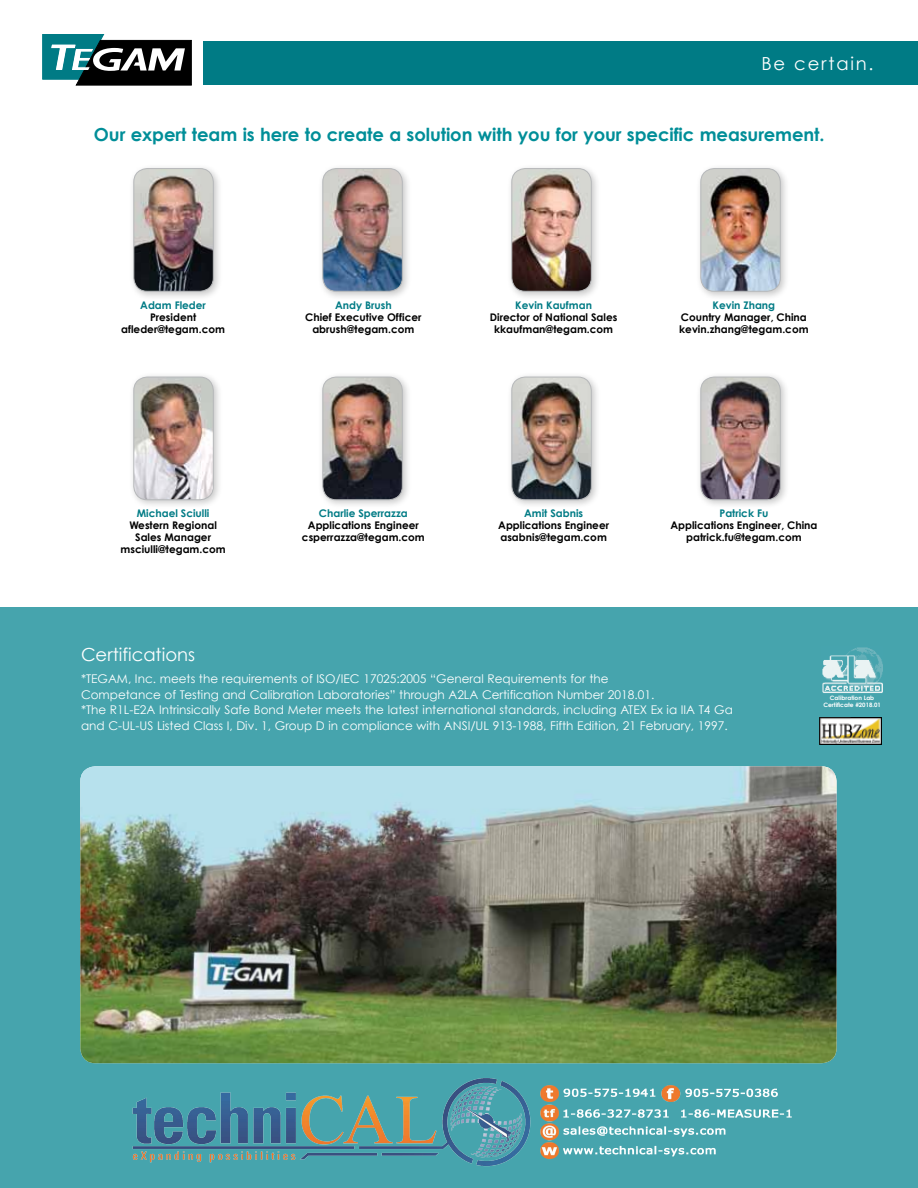
<style>
.page{position:relative;width:918px;height:1188px;background:#fff}
.page>*{position:absolute;margin:0;border:0;box-sizing:border-box;transform-origin:0 0}
.t1{font:700 18px "Century Gothic";letter-spacing:-.005em;color:#008e98}
.t2{font:18px "Century Gothic";color:#fff}
.t3{font:18px "Century Gothic";letter-spacing:.1em;color:#fff}
.t4{font:12px/15.8px "Century Gothic";color:#fff}
.t5{font:700 10.5px/12px "Century Gothic";color:#000;text-align:center}
.t6{font:700 10.5px "Century Gothic";color:#007b85}
.t7{font:700 6px/7.2px "Century Gothic";color:#fff;text-align:center}
</style>
<div class="page">
<div style="left:0;top:608px;width:918px;height:580px;background:#46a4ad"></div>
<div style="left:204px;top:41px;width:714px;height:44px;background:#007b85"></div>
<svg style="left:42px;top:34px;width:150px;height:52px"></svg>
<img style="left:80px;top:766px;width:757px;height:297px">
<img style="left:820px;top:718px;width:61px;height:27px">
<div style="left:129px;top:163px;width:94px;height:138px;background:#000;opacity:.22"></div>
<img style="left:134px;top:169px;width:79px;height:122px">
<div style="left:133px;top:168px;width:81px;height:124px;border:1px solid #b6b8ba;border-radius:14px"></div>
<div style="left:129px;top:372px;width:94px;height:138px;background:#000;opacity:.22"></div>
<img style="left:134px;top:377px;width:79px;height:123px">
<div style="left:133px;top:377px;width:81px;height:123px;border:1px solid #b6b8ba;border-radius:14px"></div>
<div style="left:318px;top:163px;width:94px;height:138px;background:#000;opacity:.22"></div>
<img style="left:323px;top:169px;width:79px;height:122px">
<div style="left:322px;top:168px;width:81px;height:124px;border:1px solid #b6b8ba;border-radius:14px"></div>
<div style="left:318px;top:372px;width:94px;height:138px;background:#000;opacity:.22"></div>
<img style="left:323px;top:377px;width:79px;height:123px">
<div style="left:322px;top:377px;width:81px;height:123px;border:1px solid #b6b8ba;border-radius:14px"></div>
<div style="left:507px;top:163px;width:94px;height:138px;background:#000;opacity:.22"></div>
<img style="left:512px;top:169px;width:79px;height:122px">
<div style="left:511px;top:168px;width:81px;height:124px;border:1px solid #b6b8ba;border-radius:14px"></div>
<div style="left:507px;top:372px;width:94px;height:138px;background:#000;opacity:.22"></div>
<img style="left:512px;top:377px;width:79px;height:123px">
<div style="left:511px;top:377px;width:81px;height:123px;border:1px solid #b6b8ba;border-radius:14px"></div>
<div style="left:696px;top:163px;width:94px;height:138px;background:#000;opacity:.22"></div>
<img style="left:701px;top:169px;width:79px;height:122px">
<div style="left:700px;top:168px;width:81px;height:124px;border:1px solid #b6b8ba;border-radius:14px"></div>
<div style="left:696px;top:372px;width:94px;height:138px;background:#000;opacity:.22"></div>
<img style="left:701px;top:377px;width:79px;height:123px">
<div style="left:700px;top:377px;width:81px;height:123px;border:1px solid #b6b8ba;border-radius:14px"></div>
<img style="left:822px;top:647px;width:60px;height:46px">
<img style="left:117px;top:1062px;width:692px;height:105px">
<h1 class="t3" style="left:761px;top:52px;width:114px">Be certain.</h1>
<h1 class="t1" style="left:94px;top:123px;width:732px">Our expert team is here to create a solution with you for your specific measurement.</h1>
<p class="t6" style="left:140px;top:298px;width:67px">Adam Fleder</p>
<p class="t5" style="left:121px;top:311px;width:105px">President afleder@tegam.com</p>
<p class="t6" style="left:137px;top:507px;width:74px">Michael Sciulli</p>
<p class="t5" style="left:121px;top:519px;width:107px">Western Regional<br>Sales Manager msciulli@tegam.com</p>
<p class="t6" style="left:335px;top:298px;width:58px">Andy Brush</p>
<p class="t5" style="left:305px;top:311px;width:118px">Chief Executive Officer abrush@tegam.com</p>
<p class="t6" style="left:515px;top:298px;width:78px">Kevin Kaufman</p>
<p class="t5" style="left:490px;top:311px;width:129px">Director of National Sales kkaufman@tegam.com</p>
<p class="t6" style="left:713px;top:298px;width:64px">Kevin Zhang</p>
<p class="t5" style="left:679px;top:311px;width:131px;text-align:left">Country Manager, China kevin.zhang@tegam.com</p>
<p class="t6" style="left:319px;top:507px;width:90px">Charlie Sperrazza</p>
<p class="t5" style="left:302px;top:519px;width:124px">Applications Engineer csperrazza@tegam.com</p>
<p class="t6" style="left:524px;top:507px;width:61px">Amit Sabnis</p>
<p class="t5" style="left:498px;top:519px;width:112px;text-align:left">Applications Engineer asabnis@tegam.com</p>
<p class="t6" style="left:719px;top:507px;width:50px">Patrick Fu</p>
<p class="t5" style="left:670px;top:519px;width:149px">Applications Engineer, China patrick.fu@tegam.com</p>
<h1 class="t2" style="left:81px;top:644px;width:116px">Certifications</h1>
<p class="t4" style="left:81px;top:670px;width:653px">*TEGAM, Inc. meets the requirements of ISO/IEC 17025:2005 “General Requirements for the<br>Competance of Testing and Calibration Laboratories” through A2LA Certification Number 2018.01.<br>*The R1L-E2A Intrinsically Safe Bond Meter meets the latest international standards, including ATEX Ex ia IIA T4 Ga and C-UL-US Listed Class I, Div. 1, Group D in compliance with ANSI/UL 913-1988, Fifth Edition, 21 February, 1997.</p>
<p class="t7" style="left:823px;top:694px;width:59px">Calibration Lab<br>Certificate #2018.01</p>
</div>
